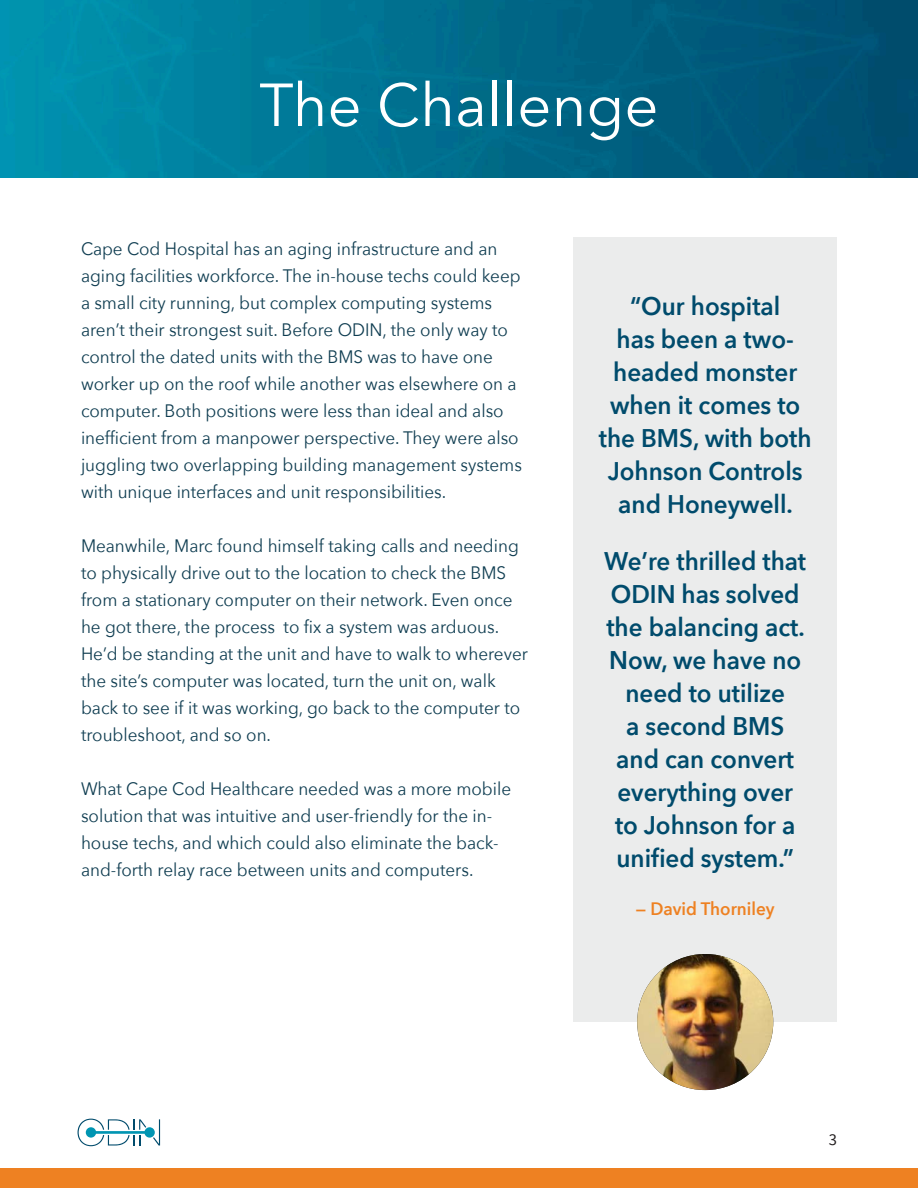
<style>
.page{position:relative;width:918px;height:1188px;background:#fff}
.page>*{position:absolute;margin:0;border:0;box-sizing:border-box;transform-origin:0 0}
.t1{font:60px "Avenir Next";color:#fff}
.t2{font:600 25.5px/33px "Avenir Next";color:#004b6c;text-align:center;scale:.95 1}
.t3{font:18px/27px "Avenir Next";color:#0f3d51;scale:.95 1}
.t4{font:600 18px "Avenir Next";color:#ee8122;scale:.95 1}
.t5{font:16.5px "Source Sans Pro";color:#231f20}
</style>
<div class="page">
<img style="left:0;top:0;width:918px;height:177px">
<div style="left:573px;top:237px;width:264px;height:785px;background:#ebecec"></div>
<svg style="left:78px;top:1119px;width:82px;height:27px"></svg>
<img style="left:637px;top:954px;width:136px;height:136px;border-radius:68px">
<div style="left:0;top:1169px;width:918px;height:19px;background:#ee8122"></div>
<p class="t1" style="left:259px;top:54px;width:401px">The Challenge</p>
<p class="t3" style="left:81px;top:235px;width:466px">Cape Cod Hospital has an aging infrastructure and an aging facilities workforce. The in-house techs could keep a small city running, but complex computing systems aren’t their strongest suit. Before ODIN, the only way to control the dated units with the BMS was to have one worker up on the roof while another was elsewhere on a computer. Both positions were less than ideal and also inefficient from a manpower perspective. They were also juggling two overlapping building management systems with unique interfaces and unit responsibilities.</p>
<p class="t3" style="left:81px;top:532px;width:472px">Meanwhile, Marc found himself taking calls and needing to physically drive out to the location to check the BMS from a stationary computer on their network. Even once he got there, the process to fix a system was arduous.<br>He’d be standing at the unit and have to walk to wherever the site’s computer was located, turn the unit on, walk back to see if it was working, go back to the computer to troubleshoot, and so on.</p>
<p class="t3" style="left:81px;top:775px;width:454px">What Cape Cod Healthcare needed was a more mobile solution that was intuitive and user-friendly for the in&shy;house techs, and which could also eliminate the back&shy;and-forth relay race between units and computers.</p>
<p class="t2" style="left:599px;top:289px;width:225px">“Our hospital<br>has been a two&shy;headed monster when it comes to the BMS, with both<br>Johnson Controls and Honeywell.</p>
<p class="t2" style="left:604px;top:544px;width:214px">We’re thrilled that<br>ODIN has solved the balancing act.<br>Now, we have no need to utilize<br>a second BMS and can convert everything over to Johnson for a unified system.”</p>
<p class="t4" style="left:636px;top:894px;width:148px">— David Thorniley</p>
<p class="t5" style="left:829px;top:1129px;width:10px">3</p>
</div>
